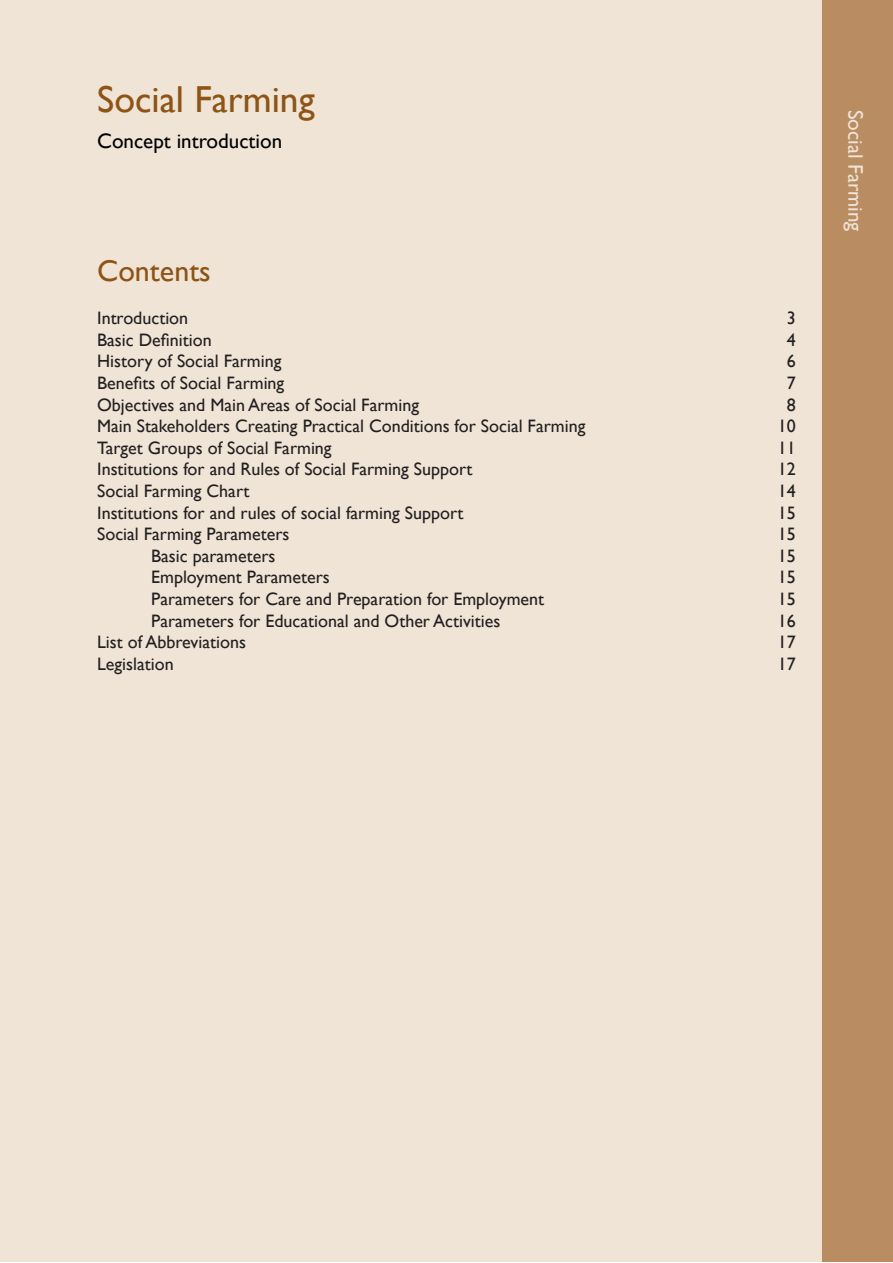
<style>
.page{position:relative;width:893px;height:1263px;background:#fff}
.page>*{position:absolute;margin:0;border:0;box-sizing:border-box;transform-origin:0 0}
.t1{font:37.5px "Gill Sans";color:#8d5416}
.t2{font:30px "Gill Sans";color:#8d5416}
.t3{font:21px "Gill Sans";color:#000}
.t4{font:21px "Gill Sans";color:#efe4d6}
.t5{font:18px "Gill Sans";color:#231f20}
</style>
<div class="page">
<div style="left:0;top:0;width:893px;height:1261px;background:#efe4d6"></div>
<div style="left:822px;top:0;width:71px;height:1261px;background:#b98c62"></div>
<p class="t1" style="left:97px;top:77px;width:219px">Social Farming</p>
<p class="t3" style="left:97px;top:129px;width:187px">Concept introduction</p>
<p class="t2" style="left:97px;top:253px;width:115px">Contents</p>
<p class="t5" style="left:97px;top:308px;width:93px">Introduction</p>
<p class="t5" style="left:787px;top:308px;width:10px">3</p>
<p class="t5" style="left:97px;top:329px;width:116px">Basic Definition</p>
<p class="t5" style="left:787px;top:329px;width:10px">4</p>
<p class="t5" style="left:97px;top:351px;width:186px">History of Social Farming</p>
<p class="t5" style="left:787px;top:351px;width:10px">6</p>
<p class="t5" style="left:97px;top:372px;width:189px">Benefits of Social Farming</p>
<p class="t5" style="left:787px;top:372px;width:10px">7</p>
<p class="t5" style="left:97px;top:394px;width:323px">Objectives and Main Areas of Social Farming</p>
<p class="t5" style="left:787px;top:394px;width:10px">8</p>
<p class="t5" style="left:97px;top:416px;width:490px">Main Stakeholders Creating Practical Conditions for Social Farming</p>
<p class="t5" style="left:778px;top:416px;width:19px">10</p>
<p class="t5" style="left:97px;top:437px;width:236px">Target Groups of Social Farming</p>
<p class="t5" style="left:778px;top:437px;width:19px">11</p>
<p class="t5" style="left:97px;top:459px;width:377px">Institutions for and Rules of Social Farming Support</p>
<p class="t5" style="left:778px;top:459px;width:19px">12</p>
<p class="t5" style="left:97px;top:480px;width:154px">Social Farming Chart</p>
<p class="t5" style="left:778px;top:480px;width:19px">14</p>
<p class="t5" style="left:97px;top:502px;width:368px">Institutions for and rules of social farming Support</p>
<p class="t5" style="left:778px;top:502px;width:19px">15</p>
<p class="t5" style="left:97px;top:524px;width:194px">Social Farming Parameters</p>
<p class="t5" style="left:778px;top:524px;width:19px">15</p>
<p class="t5" style="left:151px;top:545px;width:126px">Basic parameters</p>
<p class="t5" style="left:778px;top:545px;width:19px">15</p>
<p class="t5" style="left:151px;top:567px;width:180px">Employment Parameters</p>
<p class="t5" style="left:778px;top:567px;width:19px">15</p>
<p class="t5" style="left:151px;top:588px;width:394px">Parameters for Care and Preparation for Employment</p>
<p class="t5" style="left:778px;top:588px;width:19px">15</p>
<p class="t5" style="left:151px;top:610px;width:351px">Parameters for Educational and Other Activities</p>
<p class="t5" style="left:778px;top:610px;width:19px">16</p>
<p class="t5" style="left:97px;top:632px;width:150px">List of Abbreviations</p>
<p class="t5" style="left:778px;top:632px;width:19px">17</p>
<p class="t5" style="left:97px;top:653px;width:78px">Legislation</p>
<p class="t5" style="left:778px;top:653px;width:19px">17</p>
<p class="t4" style="left:868px;top:110px;width:123px;rotate:90deg">Social Farming</p>
</div>
